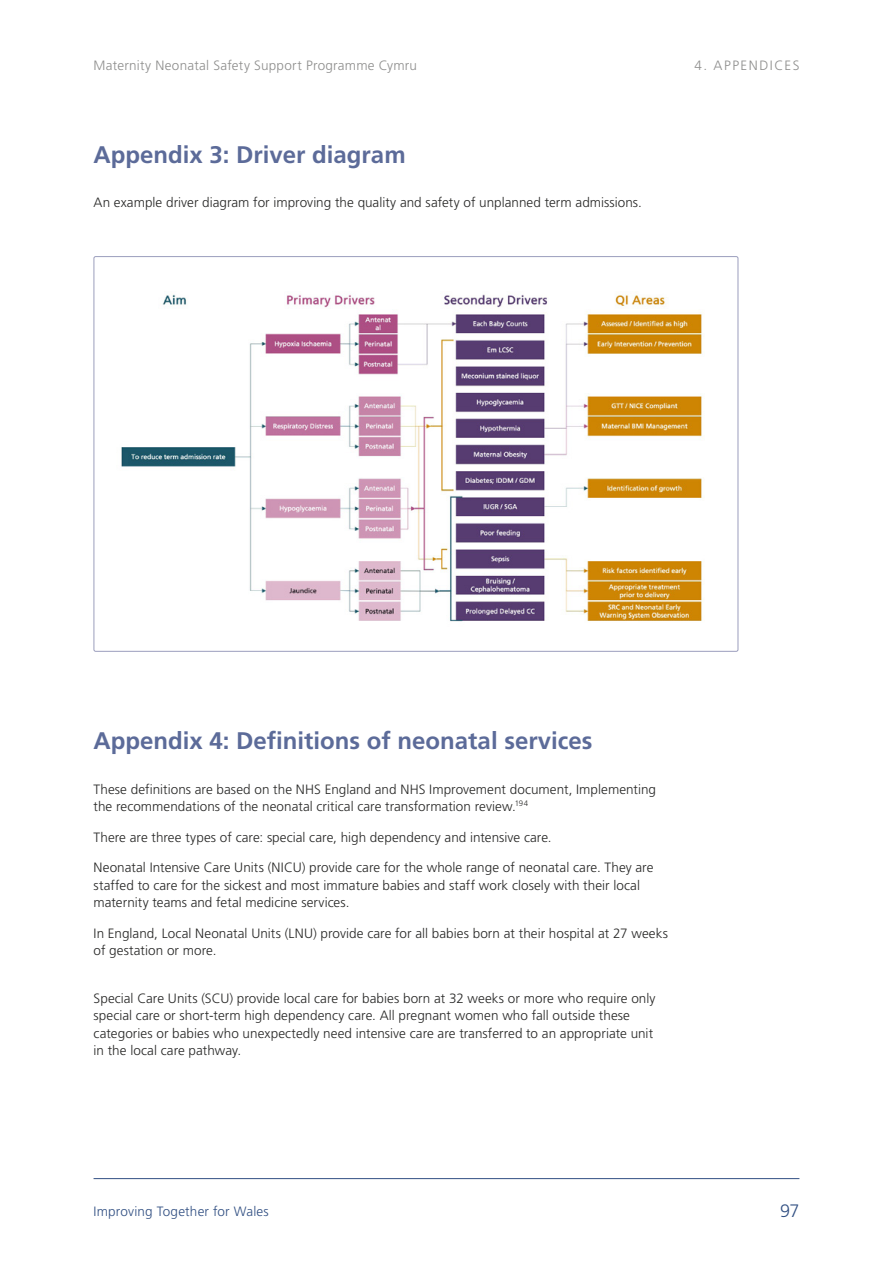
<style>
.page{position:relative;width:893px;height:1263px;background:#fff}
.page>*{position:absolute;margin:0;border:0;box-sizing:border-box;transform-origin:0 0}
.t1{font:700 24px "Frutiger";color:#5c6b99}
.t2{font:300 18px "Frutiger";color:#325083}
.t3{font:300 13.5px/17.2px "Frutiger";letter-spacing:.005em;color:#282827}
.t4{font:300 13.5px "Frutiger";letter-spacing:.02em;color:#8e8e8d}
.t5{font:300 13.5px "Frutiger";letter-spacing:.015em;color:#325083}
</style>
<div class="page">
<hr style="left:94px;top:1178px;width:705px;height:1px;background:#325083">
<img style="left:121px;top:294px;width:583px;height:328px">
<p class="t4" style="left:94px;top:57px;width:325px">Maternity Neonatal Safety Support Programme Cymru</p>
<p class="t4" style="left:694px;top:57px;width:39px">4. Appendices</p>
<h1 class="t1" style="left:94px;top:140px;width:314px">Appendix 3: Driver diagram</h1>
<p class="t3" style="left:94px;top:194px;width:550px">An example driver diagram for improving the quality and safety of unplanned term admissions.</p>
<h1 class="t1" style="left:94px;top:727px;width:500px">Appendix 4: Definitions of neonatal services</h1>
<p class="t3" style="left:94px;top:780px;width:564px">These definitions are based on the NHS England and NHS Improvement document, Implementing the recommendations of the neonatal critical care transformation review.<sup>194</sup></p>
<p class="t3" style="left:94px;top:828px;width:460px">There are three types of care: special care, high dependency and intensive care.</p>
<p class="t3" style="left:94px;top:859px;width:561px">Neonatal Intensive Care U nits (NICU) provide care for the whole range of neonatal care. They are staffed to care for the sickest and most immature babies and staff work closely with their local maternity teams and fetal medicine services.</p>
<p class="t3" style="left:94px;top:924px;width:576px">In England, Local Neonatal U nits (LNU) provide care for all babies born at their hospital at 27 weeks of gestation or more.</p>
<p class="t3" style="left:94px;top:990px;width:563px">Special Care U nits (SCU) provide local care for babies born at 32 weeks or more who require only special care or short-term high dependency care. All pregnant women who fall outside these categories or babies who unexpectedly need intensive care are transferred to an appropriate unit in the local care pathway.</p>
<p class="t5" style="left:94px;top:1204px;width:177px">Improving Together for Wales</p>
<h2 class="t2" style="left:780px;top:1201px;width:21px">97</h2>
</div>
